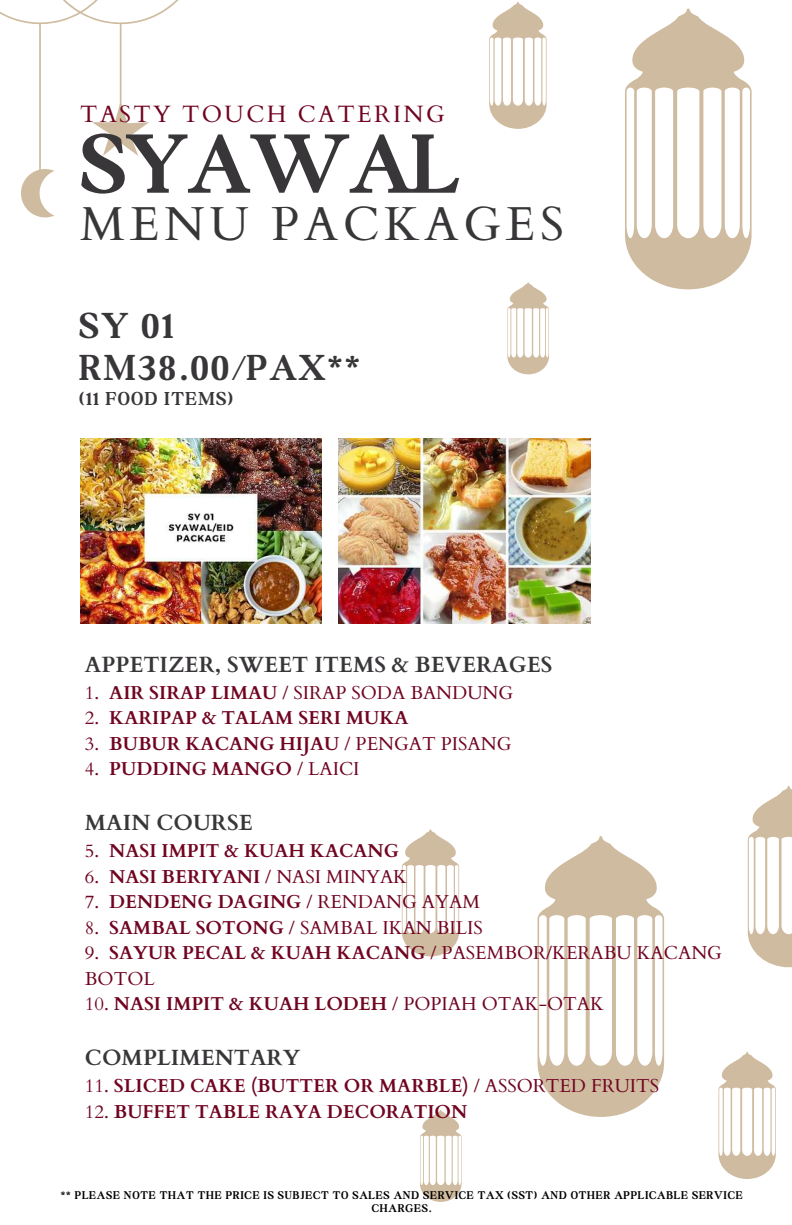
<style>
.page{position:relative;width:792px;height:1225px;background:#fff}
.page>*{position:absolute;margin:0;border:0;box-sizing:border-box;transform-origin:0 0}
.t1{font:700 89.6px "Boston Angel";color:#393639}
.t2{font:47.6px "Cardo";letter-spacing:.1em;color:#393639}
.t3{font:700 38.6px/42px "Boston Angel";letter-spacing:.07em;color:#393639}
.t4{font:23.6px "Cardo";letter-spacing:.1em;color:#700421}
.t5{font:700 22px "Cardo";color:#393639}
.t6{font:700 20px "Boston Angel";letter-spacing:.07em;color:#393639}
.t7{font:18.7px/25.5px "Cardo";color:#700421}
.t8{font:700 18.7px "Cardo";color:#700421}
.t9{font:700 12px/12.8px "Boston Angel";letter-spacing:.07em;color:#000;text-align:center}
.s1{font-weight:700}
.s2{font-weight:400}
</style>
<div class="page">
<svg style="left:0;top:0;width:179px;height:217px"></svg>
<svg style="left:625px;top:9px;width:127px;height:280px"></svg>
<svg style="left:489px;top:2px;width:58px;height:127px"></svg>
<svg style="left:507px;top:282px;width:42px;height:92px"></svg>
<svg style="left:538px;top:836px;width:126px;height:280px"></svg>
<svg style="left:402px;top:829px;width:57px;height:127px"></svg>
<svg style="left:719px;top:1052px;width:57px;height:126px"></svg>
<svg style="left:748px;top:786px;width:44px;height:180px"></svg>
<svg style="left:420px;top:1109px;width:42px;height:92px"></svg>
<img style="left:80px;top:439px;width:241px;height:184px">
<img style="left:338px;top:439px;width:252px;height:184px">
<p class="t4" style="left:80px;top:99px;width:366px">TASTY TOUCH CATERING</p>
<h1 class="t1" style="left:80px;top:110px;width:381px">SYAWAL</h1>
<h2 class="t2" style="left:80px;top:192px;width:485px">MENU PACKAGES</h2>
<h3 class="t3" style="left:79px;top:304px;width:282px">SY 01<br>RM38.00/PAX**</h3>
<p class="t6" style="left:79px;top:386px;width:155px">(11 FOOD ITEMS)</p>
<p class="t5" style="left:85px;top:650px;width:469px">APPETIZER, SWEET ITEMS &amp; BEVERAGES</p>
<p class="t7" style="left:85px;top:680px;width:430px">1. <span class="s1">AIR SIRAP LIMAU</span> / SIRAP SODA BANDUNG</p>
<p class="t8" style="left:85px;top:705px;width:325px"><span class="s2">2.</span> KARIPAP &amp; TALAM SERI MUKA</p>
<p class="t8" style="left:85px;top:731px;width:428px"><span class="s2">3.</span> BUBUR KACANG HIJAU <span class="s2">/ PENGAT PISANG</span></p>
<p class="t8" style="left:85px;top:756px;width:276px"><span class="s2">4.</span> PUDDING MANGO <span class="s2">/ LAICI</span></p>
<p class="t5" style="left:85px;top:808px;width:169px">MAIN COURSE</p>
<p class="t8" style="left:85px;top:838px;width:316px"><span class="s2">5.</span> NASI IMPIT &amp; KUAH KACANG</p>
<p class="t7" style="left:85px;top:863px;width:324px">6. <span class="s1">NASI BERIYANI</span> / NASI MINYAK</p>
<p class="t7" style="left:85px;top:889px;width:397px">7. <span class="s1">DENDENG DAGING</span> / RENDANG AYAM</p>
<p class="t7" style="left:85px;top:914px;width:399px">8. <span class="s1">SAMBAL SOTONG</span> / SAMBAL IKAN BILIS</p>
<p class="t7" style="left:85px;top:940px;width:639px">9. <span class="s1">SAYUR PECAL &amp; KUAH KACANG</span> / PASEMBOR/KERABU KACANG<br>BOTOL</p>
<p class="t7" style="left:85px;top:991px;width:521px">10. <span class="s1">NASI IMPIT &amp; KUAH LODEH</span> / POPIAH OTAK-OTAK</p>
<p class="t5" style="left:85px;top:1043px;width:217px">COMPLIMENTARY</p>
<p class="t8" style="left:85px;top:1073px;width:576px"><span class="s2">11.</span> SLICED CAKE (BUTTER OR MARBLE) <span class="s2">/ ASSORTED FRUITS</span></p>
<p class="t8" style="left:85px;top:1098px;width:384px"><span class="s2">12.</span> BUFFET TABLE RAYA DECORATION</p>
<p class="t9" style="left:61px;top:1188px;width:683px">** PLEASE NOTE THAT THE PRICE IS SUBJECT TO SALES AND SERVICE TAX (SST) AND OTHER APPLICABLE SERVICE<br>CHARGES.</p>
</div>
